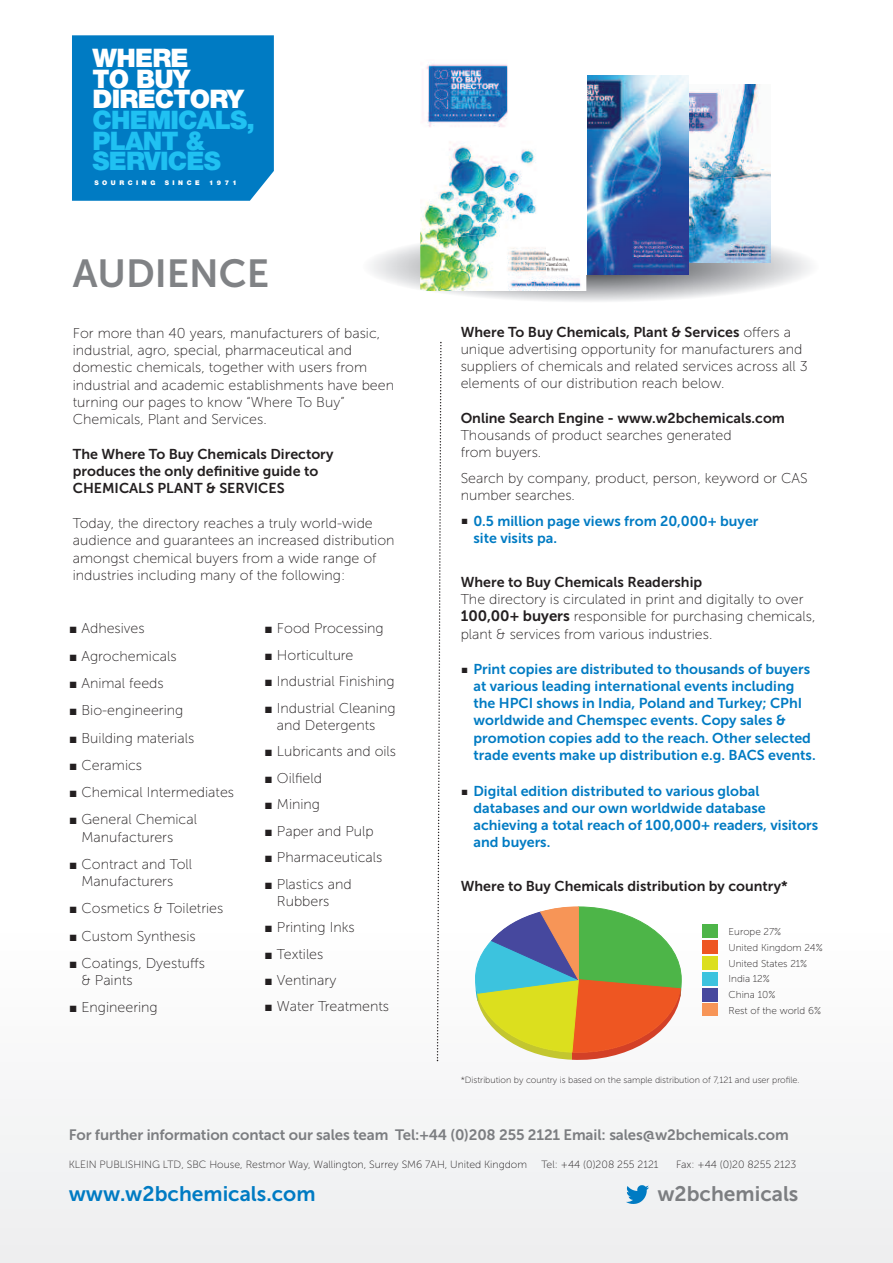
<style>
.page{position:relative;width:893px;height:1263px;background:#fff}
.page>*{position:absolute;margin:0;border:0;box-sizing:border-box;transform-origin:0 0}
.t1{font:39px "Museo Sans 700";color:#808285}
.t2{font:900 25.65px/20.5px "Helvetica Neue CE";letter-spacing:-.03em;color:#20c1f2}
.t3{font:900 25.65px/20.5px "Helvetica Neue CE";letter-spacing:-.03em;color:#fff}
.t4{font:21px "Museo Sans 700";color:#007bc3}
.t5{font:21px "Museo Sans 700";color:#7c7e81}
.t6{font:15px "Museo Sans 700";letter-spacing:-.01em;color:#7c7e81}
.t7{font:14.25px/17.1px "Museo Sans 100";color:#231f20}
.t8{font:14.25px/17.1px "Museo Sans 700";color:#007bc3}
.t9{font:14.25px/17.1px "Museo Sans 700";color:#231f20}
.t10{font:10.5px "Museo Sans 100";color:#231f20}
.t11{font:10.05px/15.8px "Museo Sans 100";color:#231f20}
.t12{font:9px "Museo Sans 100";color:#231f20}
.t13{font:900 6.45px "Helvetica Neue CE";letter-spacing:.55em;color:#fff}
.s1{font-family:"Museo Sans 100"}
.s2{color:#231f20}
.s3{font-family:"Museo Sans 700";font-size:15px}
</style>
<div class="page">
<div style="left:0;top:927px;width:893px;height:336px;background:#f5f5f6"></div>
<svg style="left:436px;top:341px;width:6px;height:720px"></svg>
<svg style="left:475px;top:906px;width:207px;height:154px"></svg>
<div style="left:702px;top:925px;width:15px;height:13px;background:#4db548"></div>
<div style="left:702px;top:940px;width:15px;height:14px;background:#ee5622"></div>
<div style="left:702px;top:956px;width:15px;height:13px;background:#dcdf1e"></div>
<div style="left:702px;top:972px;width:15px;height:13px;background:#3cc3de"></div>
<div style="left:702px;top:988px;width:15px;height:13px;background:#46489e"></div>
<div style="left:702px;top:1003px;width:15px;height:13px;background:#f79557"></div>
<img style="left:436px;top:247px;width:374px;height:55px">
<img style="left:689px;top:84px;width:82px;height:178px">
<img style="left:586px;top:76px;width:103px;height:198px">
<img style="left:420px;top:64px;width:116px;height:167px">
<img style="left:420px;top:231px;width:166px;height:60px">
<img style="left:546px;top:231px;width:40px;height:43px">
<img style="left:627px;top:1185px;width:21px;height:19px">
<div style="left:72px;top:35px;width:202px;height:166px;background:#007bc3"></div>
<h2 class="t3" style="left:93px;top:50px;width:153px">WHERE<br>TO BUY<br>DIRECTORY</h2>
<h2 class="t2" style="left:93px;top:112px;width:164px">CHEMICALS,<br>PLANT &amp;<br>SERVICES</h2>
<p class="t13" style="left:94px;top:180px;width:63px">SOURCING</p>
<p class="t13" style="left:165px;top:180px;width:37px">SINCE</p>
<p class="t13" style="left:209px;top:180px;width:29px">1971</p>
<h1 class="t1" style="left:73px;top:251px;width:198px">AUDIENCE</h1>
<p class="t7" style="left:73px;top:325px;width:323px">For more than 40 years, manufacturers of basic, industrial, agro, special, pharmaceutical and domestic chemicals, together with users from industrial and academic establishments have been turning our pages to know “Where To Buy” Chemicals, Plant and Services.</p>
<p class="t9" style="left:73px;top:445px;width:262px">The Where To Buy Chemicals Directory produces the only definitive guide to<br>CHEMICALS PLANT &amp; SERvICES</p>
<p class="t7" style="left:73px;top:515px;width:323px">Today, the directory reaches a truly world-wide audience and guarantees an increased distribution amongst chemical buyers from a wide range of industries including many of the following:</p>
<p class="t7" style="left:70px;top:620px;width:76px">■ Adhesives</p>
<p class="t7" style="left:70px;top:647px;width:108px">■ Agrochemicals</p>
<p class="t7" style="left:70px;top:674px;width:95px">■ Animal feeds</p>
<p class="t7" style="left:70px;top:702px;width:115px">■ Bio-engineering</p>
<p class="t7" style="left:70px;top:729px;width:126px">■ Building materials</p>
<p class="t7" style="left:70px;top:756px;width:74px">■ Ceramics</p>
<p class="t7" style="left:70px;top:784px;width:166px">■ Chemical Intermediates</p>
<p class="t7" style="left:81px;top:811px;width:117px;text-indent:-12px">■ General Chemical<br>Manufacturers</p>
<p class="t7" style="left:70px;top:855px;width:124px;text-align:center">■ Contract and Toll<br>Manufacturers</p>
<p class="t7" style="left:70px;top:900px;width:155px">■ Cosmetics &amp; Toiletries</p>
<p class="t7" style="left:70px;top:927px;width:127px">■ Custom Synthesis</p>
<p class="t7" style="left:81px;top:954px;width:125px;text-indent:-12px">■ Coatings, Dyestuffs &amp; Paints</p>
<p class="t7" style="left:70px;top:999px;width:89px">■ Engineering</p>
<p class="t7" style="left:265px;top:620px;width:120px">■ Food Processing</p>
<p class="t7" style="left:265px;top:646px;width:90px">■ Horticulture</p>
<p class="t7" style="left:265px;top:673px;width:131px">■ Industrial Finishing</p>
<p class="t7" style="left:265px;top:699px;width:132px;text-align:center">■ Industrial Cleaning and Detergents</p>
<p class="t7" style="left:265px;top:743px;width:132px">■ Lubricants and oils</p>
<p class="t7" style="left:265px;top:769px;width:58px">■ Oilfield</p>
<p class="t7" style="left:265px;top:796px;width:56px">■ Mining</p>
<p class="t7" style="left:265px;top:822px;width:110px">■ Paper and Pulp</p>
<p class="t7" style="left:265px;top:848px;width:119px">■ Pharmaceuticals</p>
<p class="t7" style="left:277px;top:875px;width:76px;text-indent:-12px">■ Plastics and<br>Rubbers</p>
<p class="t7" style="left:265px;top:918px;width:91px">■ Printing Inks</p>
<p class="t7" style="left:265px;top:945px;width:60px">■ Textiles</p>
<p class="t7" style="left:265px;top:971px;width:73px">■ Ventinary</p>
<p class="t7" style="left:265px;top:998px;width:125px">■ Water Treatments</p>
<p class="t9" style="left:461px;top:323px;width:332px">Where To Buy Chemicals, Plant &amp; Services <span class="s1">offers a</span></p>
<p class="t7" style="left:461px;top:340px;width:349px">unique advertising opportunity for manufacturers and suppliers of chemicals and related services across all 3 elements of our distribution reach below.</p>
<p class="t9" style="left:461px;top:409px;width:326px">Online Search Engine - www.w2bchemicals.com</p>
<p class="t7" style="left:461px;top:427px;width:272px">Thousands of product searches generated from buyers.</p>
<p class="t7" style="left:461px;top:469px;width:348px">Search by company, product, person, keyword or CAS number searches.</p>
<p class="t8" style="left:473px;top:512px;width:287px;text-indent:-12px"><span class="s2">■</span> 0.5 million page views from 20,000+ buyer site visits pa.</p>
<p class="t9" style="left:461px;top:573px;width:243px">Where to Buy Chemicals Readership</p>
<p class="t7" style="left:461px;top:590px;width:356px;line-height:17.5px">The directory is circulated in print and digitally to over<br><span class="s3">100,00+ buyers</span> responsible for purchasing chemicals, plant &amp; services from various industries.</p>
<p class="t8" style="left:473px;top:661px;width:344px;text-indent:-12px"><span class="s2">■</span> Print copies are distributed to thousands of buyers at various leading international events including the HPCI shows in India, Poland and Turkey; CPhI worldwide and Chemspec events. Copy sales &amp; promotion copies add to the reach. Other selected trade events make up distribution e.g. BACS events.</p>
<p class="t8" style="left:473px;top:783px;width:346px;text-indent:-12px"><span class="s2">■</span> Digital edition distributed to various global databases and our own worldwide database achieving a total reach of 100,000+ readers, visitors and buyers.</p>
<p class="t9" style="left:461px;top:878px;width:329px">Where to Buy Chemicals distribution by country*</p>
<p class="t11" style="left:729px;top:924px;width:96px">Europe 27%<br>united Kingdom 24% united States 21%<br>India 12%<br>China 10%<br>Rest of the world 6%</p>
<p class="t12" style="left:461px;top:1075px;width:341px">*Distribution by country is based on the sample distribution of 7,121 and user profile.</p>
<p class="t6" style="left:69px;top:1126px;width:721px">For further information contact our sales team Tel:+44 (0)208 255 2121 Email: sales@w2bchemicals.com</p>
<p class="t10" style="left:69px;top:1158px;width:460px">KLEIn PuBLISHInG LTD, SBC House, Restmor Way, Wallington, Surrey SM6 7AH, united Kingdom</p>
<p class="t10" style="left:542px;top:1158px;width:119px">Tel: +44 (0)208 255 2121</p>
<p class="t10" style="left:676px;top:1158px;width:122px">Fax: +44 (0)20 8255 2123</p>
<h3 class="t4" style="left:69px;top:1181px;width:248px">www.w2bchemicals.com</h3>
<h3 class="t5" style="left:657px;top:1181px;width:143px">w2bchemicals</h3>
</div>
